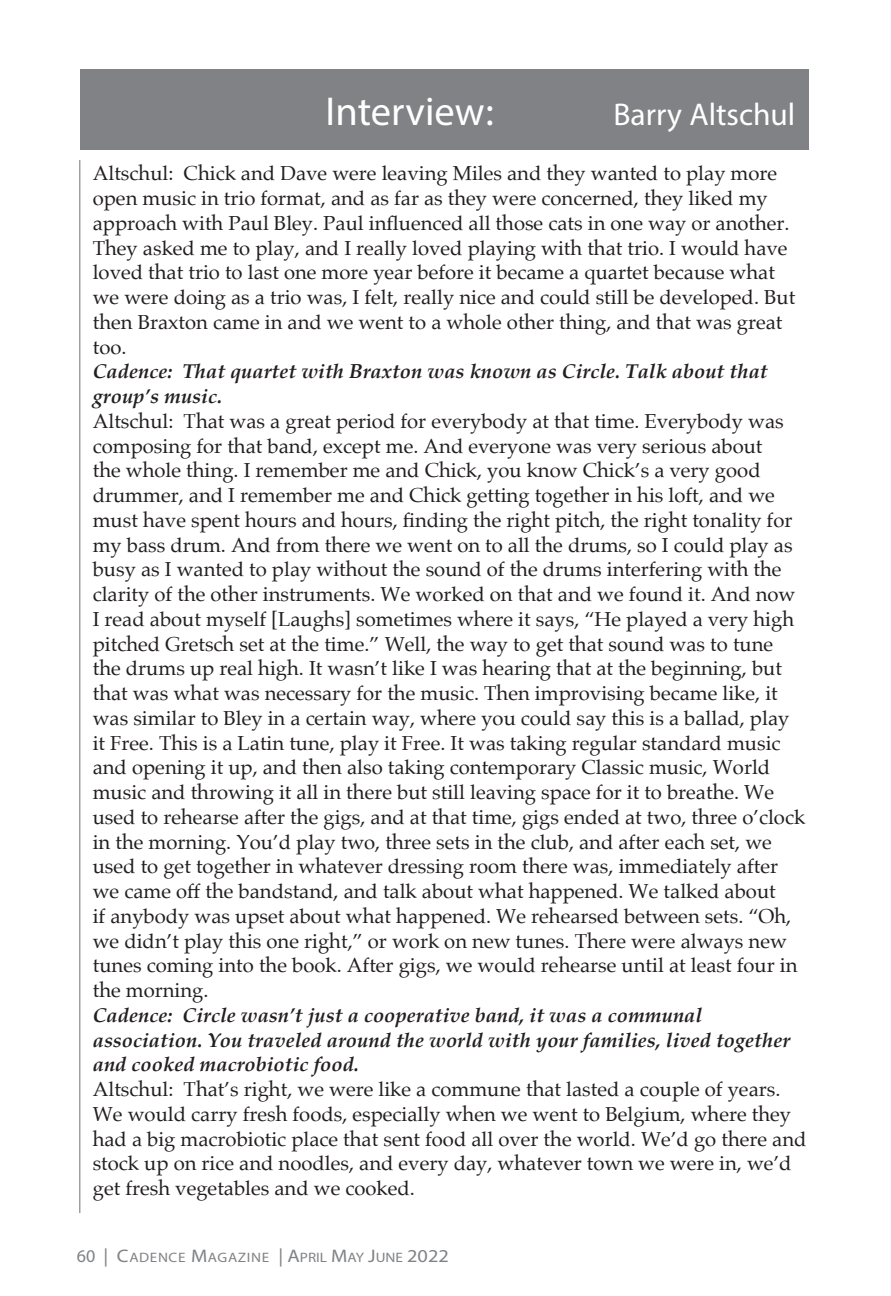
<style>
.page{position:relative;width:891px;height:1296px;background:#fff}
.page>*{position:absolute;margin:0;border:0;box-sizing:border-box;transform-origin:0 0}
.t1{font:40.5px "Myriad Pro";color:#fff}
.t2{font:31.5px "Myriad Pro";color:#fff}
.t3{font:20.25px/24.8px "Palatino";color:#231f20}
.t4{font:italic 700 20.25px/24.8px "Palatino";color:#231f20}
.t5{font:13.72px "Myriad Pro";letter-spacing:.04em;color:#808285;scale:1.11 1}
.s1{font-size:18px}
.s2{font-size:18.22px}
</style>
<div class="page">
<div style="left:80px;top:69px;width:729px;height:81px;background:#808285"></div>
<hr style="left:79px;top:160px;width:1px;height:1053px;background:#808285">
<p class="t1" style="left:325px;top:86px;width:170px">Interview:</p>
<p class="t2" style="left:614px;top:95px;width:183px">Barry Altschul</p>
<p class="t3" style="left:93px;top:161px;width:704px">Altschul: Chick and Dave were leaving Miles and they wanted to play more open music in trio format, and as far as they were concerned, they liked my approach with Paul Bley. Paul influenced all those cats in one way or another.<br>They asked me to play, and I really loved playing with that trio. I would have loved that trio to last one more year before it became a quartet because what we were doing as a trio was, I felt, really nice and could still be developed. But then Braxton came in and we went to a whole other thing, and that was great too.</p>
<p class="t4" style="left:93px;top:359px;width:677px">Cadence: That quartet with Braxton was known as Circle. Talk about that group’s music.</p>
<p class="t3" style="left:93px;top:409px;width:714px">Altschul: That was a great period for everybody at that time. Everybody was composing for that band, except me. And everyone was very serious about<br>the whole thing. I remember me and Chick, you know Chick’s a very good drummer, and I remember me and Chick getting together in his loft, and we must have spent hours and hours, finding the right pitch, the right tonality for my bass drum. And from there we went on to all the drums, so I could play as busy as I wanted to play without the sound of the drums interfering with the clarity of the other instruments. We worked on that and we found it. And now I read about myself [Laughs] sometimes where it says, “He played a very high pitched Gretsch set at the time.” Well, the way to get that sound was to tune the drums up real high. It wasn’t like I was hearing that at the beginning, but that was what was necessary for the music. Then improvising became like, it was similar to Bley in a certain way, where you could say this is a ballad, play it Free. This is a Latin tune, play it Free. It was taking regular standard music and opening it up, and then also taking contemporary Classic music, World music and throwing it all in there but still leaving space for it to breathe. We used to rehearse after the gigs, and at that time, gigs ended at two, three o’clock in the morning. You’d play two, three sets in the club, and after each set, we used to get together in whatever dressing room there was, immediately after we came off the bandstand, and talk about what happened. We talked about<br>if anybody was upset about what happened. We rehearsed between sets. “Oh, we didn’t play this one right,” or work on new tunes. There were always new tunes coming into the book. After gigs, we would rehearse until at least four in the morning.</p>
<p class="t4" style="left:93px;top:1003px;width:699px">Cadence: Circle wasn’t just a cooperative band, it was a communal association. You traveled around the world with your families, lived together and cooked macrobiotic food.</p>
<p class="t3" style="left:93px;top:1077px;width:715px">Altschul: That’s right, we were like a commune that lasted a couple of years.<br>We would carry fresh foods, especially when we went to Belgium, where they had a big macrobiotic place that sent food all over the world. We’d go there and stock up on rice and noodles, and every day, whatever town we were in, we’d get fresh vegetables and we cooked.</p>
<p class="t5" style="left:77px;top:1249px;width:336px"><span class="s1">60</span> <span class="s2">|</span> <span class="s2">C</span>ADENCE <span class="s2">M</span>AGAZINE <span class="s2">| A</span>PRIL <span class="s2">M</span>AY <span class="s2">J</span>UNE <span class="s2">2022</span></p>
</div>
